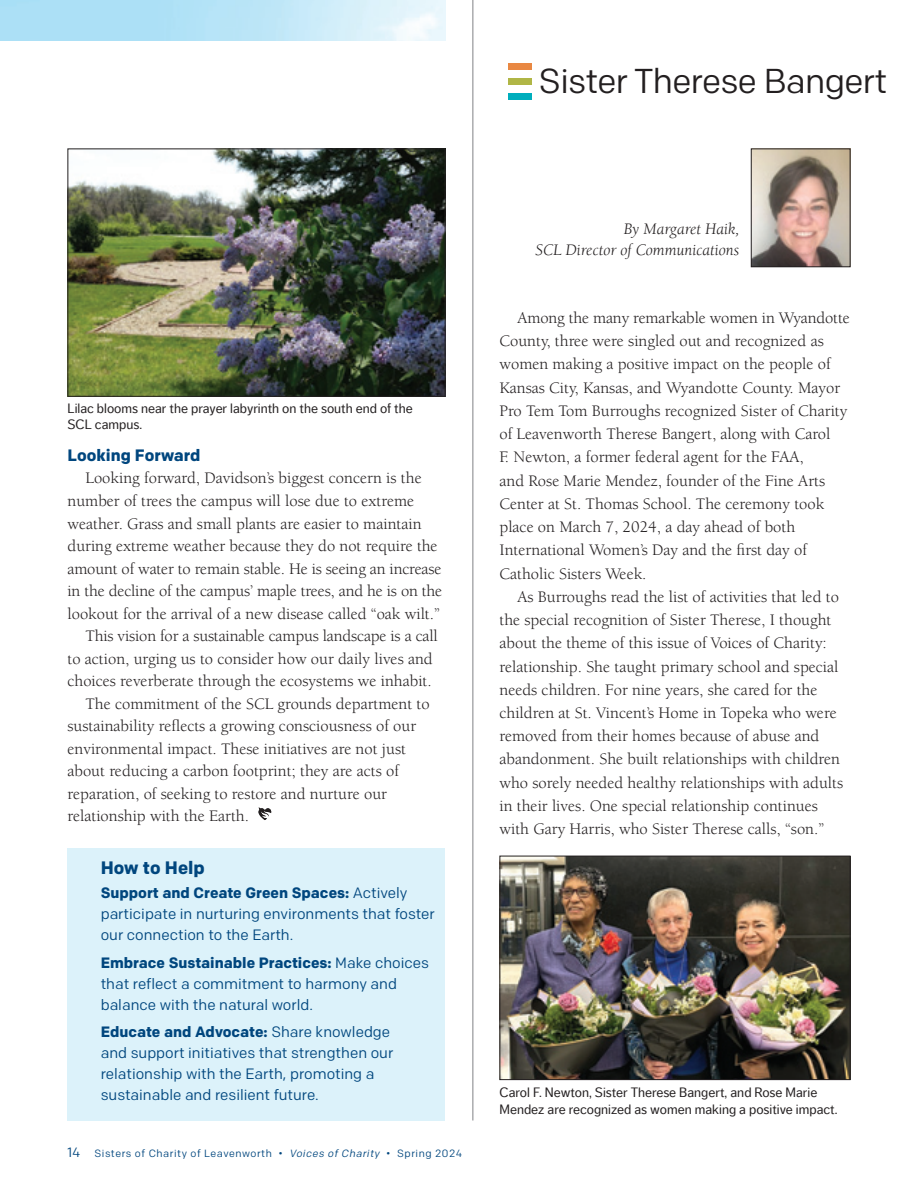
<style>
.page{position:relative;width:918px;height:1188px;background:#fff}
.page>*{position:absolute;margin:0;border:0;box-sizing:border-box;transform-origin:0 0}
.t1{font:34.5px "Colfax";letter-spacing:-.02em;color:#231f20}
.t2{font:700 18px "Colfax";color:#00467e}
.t3{font:16.5px/23.2px "Berkeley";color:#231f20}
.t4{font:italic 16.5px/21px "Berkeley";color:#231f20;text-align:right}
.t5{font:700 16.5px "Colfax";color:#00467e}
.t6{font:15px/21px "Colfax";color:#00467e}
.t7{font:13.5px/16.5px "Dagny Offc";color:#231f20}
.t8{font:10.5px "Colfax";letter-spacing:.05em;color:#00467e}
.s1{font-weight:700}
.s2{font-size:13.5px}
.s3{font-style:italic}
</style>
<div class="page">
<img style="left:753px;top:150px;width:95px;height:115px">
<div style="left:751px;top:148px;width:99px;height:119px;border:1px solid #231f20"></div>
<div style="left:68px;top:848px;width:378px;height:272px;background:#dcf2fa"></div>
<svg style="left:258px;top:807px;width:13px;height:13px"></svg>
<img style="left:70px;top:150px;width:374px;height:245px">
<div style="left:68px;top:148px;width:378px;height:249px;border:1px solid #231f20"></div>
<hr style="left:472px;top:0;width:1px;height:1120px;background:#808285">
<img style="left:502px;top:858px;width:346px;height:220px">
<div style="left:500px;top:856px;width:350px;height:224px;border:1px solid #231f20"></div>
<div style="left:508px;top:63px;width:24px;height:6px;background:#e98842"></div>
<div style="left:508px;top:78px;width:24px;height:7px;background:#b0b646"></div>
<div style="left:508px;top:93px;width:24px;height:6px;background:#00aebd"></div>
<h1 class="t1" style="left:539px;top:60px;width:350px">Sister Therese Bangert</h1>
<p class="t7" style="left:68px;top:400px;width:347px">Lilac blooms near the prayer labyrinth on the south end of the<br>SCL campus.</p>
<p class="t5" style="left:68px;top:445px;width:135px">Looking Forward</p>
<p class="t3" style="left:86px;top:467px;width:338px">Looking forward, Davidson’s biggest concern is the</p>
<p class="t3" style="left:68px;top:490px;width:348px">number of trees the campus will lose due to extreme</p>
<p class="t3" style="left:68px;top:512px;width:356px">weather. Grass and small plants are easier to maintain</p>
<p class="t3" style="left:68px;top:535px;width:372px">during extreme weather because they do not require the</p>
<p class="t3" style="left:68px;top:557px;width:375px">amount of water to remain stable. He is seeing an increase</p>
<p class="t3" style="left:68px;top:580px;width:376px">in the decline of the campus’ maple trees, and he is on the</p>
<p class="t3" style="left:68px;top:602px;width:374px">lookout for the arrival of a new disease called “oak wilt.”</p>
<p class="t3" style="left:86px;top:625px;width:354px">This vision for a sustainable campus landscape is a call</p>
<p class="t3" style="left:67px;top:647px;width:367px">to action, urging us to consider how our daily lives and</p>
<p class="t3" style="left:67px;top:670px;width:366px">choices reverberate through the ecosystems we inhabit.</p>
<p class="t3" style="left:85px;top:692px;width:346px">The commitment of the SCL grounds department to</p>
<p class="t3" style="left:67px;top:715px;width:350px">sustainability reflects a growing consciousness of our</p>
<p class="t3" style="left:67px;top:737px;width:340px">environmental impact. These initiatives are not just</p>
<p class="t3" style="left:67px;top:760px;width:333px">about reducing a carbon footprint; they are acts of</p>
<p class="t3" style="left:67px;top:782px;width:321px">reparation, of seeking to restore and nurture our</p>
<p class="t3" style="left:67px;top:805px;width:183px">relationship with the Earth.</p>
<p class="t2" style="left:101px;top:856px;width:106px">How to Help</p>
<p class="t6" style="left:101px;top:882px;width:336px"><span class="s1">Support and Create Green Spaces:</span> Actively participate in nurturing environments that foster our connection to the Earth.</p>
<p class="t6" style="left:101px;top:952px;width:330px"><span class="s1">Embrace Sustainable Practices:</span> Make choices that reflect a commitment to harmony and balance with the natural world.</p>
<p class="t6" style="left:101px;top:1021px;width:294px"><span class="s1">Educate and Advocate:</span> Share knowledge and support initiatives that strengthen our relationship with the Earth, promoting a sustainable and resilient future.</p>
<p class="t8" style="left:68px;top:1147px;width:396px"><span class="s2">14</span> Sisters of Charity of Leavenworth • <span class="s3">Voices of Charity</span> • Spring 2024</p>
<p class="t4" style="left:536px;top:219px;width:205px">By Margaret Haik,<br>SCL Director of Communications</p>
<p class="t3" style="left:500px;top:306px;width:352px;text-indent:18px">Among the many remarkable women in Wyandotte County, three were singled out and recognized as women making a positive impact on the people of Kansas City, Kansas, and Wyandotte County. Mayor Pro Tem Tom Burroughs recognized Sister of Charity of Leavenworth Therese Bangert, along with Carol<br>F. Newton, a former federal agent for the FAA,<br>and Rose Marie Mendez, founder of the Fine Arts Center at St. Thomas School. The ceremony took place on March 7, 2024, a day ahead of both International Women’s Day and the first day of Catholic Sisters Week.</p>
<p class="t3" style="left:500px;top:585px;width:345px;text-indent:18px">As Burroughs read the list of activities that led to the special recognition of Sister Therese, I thought about the theme of this issue of Voices of Charity: relationship. She taught primary school and special needs children. For nine years, she cared for the children at St. Vincent’s Home in Topeka who were removed from their homes because of abuse and abandonment. She built relationships with children who sorely needed healthy relationships with adults in their lives. One special relationship continues with Gary Harris, who Sister Therese calls, “son.”</p>
<p class="t7" style="left:500px;top:1085px;width:339px">Carol F. Newton, Sister Therese Bangert, and Rose Marie<br>Mendez are recognized as women making a positive impact.</p>
</div>
